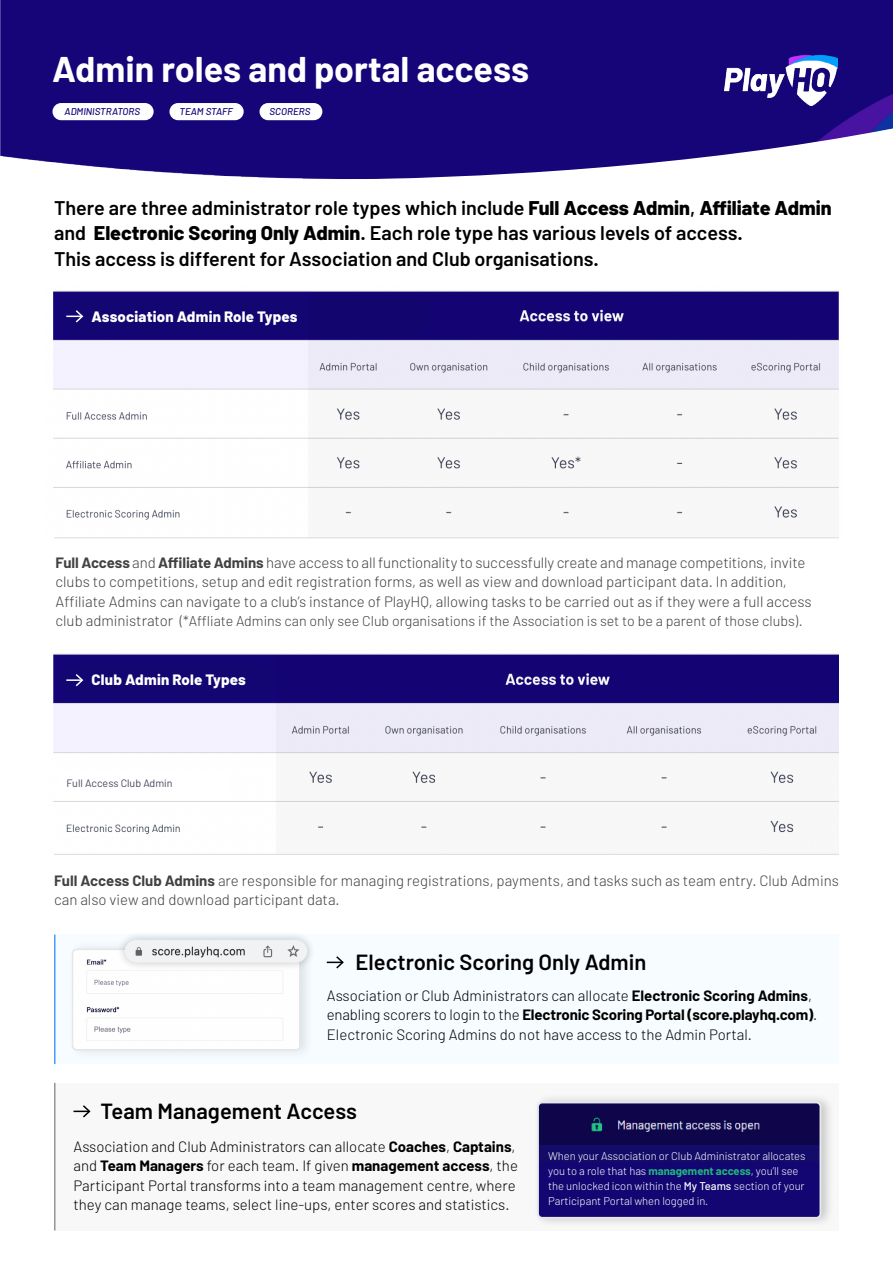
<style>
.page{position:relative;width:893px;height:1263px;background:#fff}
.page>*{position:absolute;margin:0;border:0;box-sizing:border-box;transform-origin:0 0}
.t1{font:700 35.85px "Barlow";color:#fff}
.t2{font:600 21.9px "Barlow";color:#000}
.t3{font:600 19.8px/25.5px "Barlow";color:#000}
.t4{font:300 15px/19.5px "Barlow";color:#414042}
.t5{font:300 15px/19.5px "Barlow";color:#000}
.t6{font:800 15px "Barlow";letter-spacing:.015em;color:#fff}
.t7{font:300 14.25px "Barlow";color:#414042}
.t8{font:300 11.25px/14.7px "Barlow";letter-spacing:-.005em;color:#fff}
.t9{font:10.65px "Barlow";color:#45495a}
.t10{font:italic 500 9.9px "Barlow";color:#150578}
.s1{font-weight:800}
.s2{font-weight:700}
.s3{font-size:15px}
.s4{font-weight:700;color:#1fb97d}
.s5{font-weight:500}
</style>
<div class="page">
<div style="left:54px;top:1083px;width:785px;height:147px;background:#f8f8f8"></div>
<div style="left:54px;top:934px;width:785px;height:130px;background:#f6fcff"></div>
<img style="left:0;top:0;width:893px;height:179px">
<img style="left:724px;top:55px;width:114px;height:51px">
<div style="left:52px;top:103px;width:102px;height:17px;background:#fff;border-radius:9px"></div>
<div style="left:169px;top:103px;width:75px;height:17px;background:#fff;border-radius:9px"></div>
<div style="left:260px;top:103px;width:62px;height:17px;background:#fff;border-radius:9px"></div>
<div style="left:532px;top:1092px;width:303px;height:136px;background:#000;opacity:.2"></div>
<div style="left:538px;top:1102px;width:282px;height:116px;background:#130672;border-radius:4px"></div>
<img style="left:540px;top:1104px;width:278px;height:58px">
<div style="left:537px;top:1101px;width:284px;height:118px;border:2px solid #e6e7e8;border-radius:4px"></div>
<div style="left:67px;top:939px;width:248px;height:121px;background:#000;opacity:.1"></div>
<img style="left:73px;top:950px;width:227px;height:100px">
<div style="left:72px;top:948px;width:229px;height:102px;border:1px solid #e6e7e8;border-radius:4px"></div>
<hr style="left:54px;top:1083px;width:2px;height:147px;background:#939598">
<hr style="left:54px;top:934px;width:2px;height:130px;background:#469ef7">
<img style="left:53px;top:290px;width:786px;height:230px">
<div style="left:61px;top:297px;width:368px;height:38px;background:#140672;border-radius:18px"></div>
<svg style="left:309px;top:292px;width:530px;height:228px"></svg>
<hr style="left:54px;top:537px;width:785px;height:1px;background:#dadbdc">
<svg style="left:66px;top:310px;width:18px;height:13px"></svg>
<img style="left:53px;top:653px;width:786px;height:182px">
<div style="left:61px;top:661px;width:215px;height:38px;background:#140672;border-radius:18px"></div>
<svg style="left:276px;top:655px;width:563px;height:180px"></svg>
<hr style="left:54px;top:854px;width:785px;height:1px;background:#dadbdc">
<svg style="left:66px;top:674px;width:18px;height:13px"></svg>
<div style="left:62px;top:772px;width:168px;height:26px;background:#fff"></div>
<svg style="left:327px;top:956px;width:17px;height:13px"></svg>
<svg style="left:74px;top:1105px;width:17px;height:13px"></svg>
<div style="left:115px;top:930px;width:201px;height:41px;background:#000;opacity:.25"></div>
<img style="left:122px;top:938px;width:189px;height:27px">
<h1 class="t1" style="left:52px;top:47px;width:478px">Admin roles and portal access</h1>
<p class="t10" style="left:65px;top:105px;width:77px">ADMINISTRATORS</p>
<p class="t10" style="left:180px;top:105px;width:55px">TEAM STAFF</p>
<p class="t10" style="left:270px;top:105px;width:42px">SCORERS</p>
<p class="t3" style="left:54px;top:195px;width:779px">There are three administrator role types which include <span class="s1">Full Access Admin</span>, <span class="s1">Affiliate Admin </span>and <span class="s1">Electronic Scoring Only Admin</span>. Each role type has various levels of access.<br>This access is different for Association and Club organisations.</p>
<p class="t6" style="left:92px;top:305px;width:208px">Association Admin Role Types</p>
<p class="t4" style="left:56px;top:552px;width:757px"><span class="s2">Full Access</span> and <span class="s2">Affiliate Admins</span> have access to all functionality to successfully create and manage competitions, invite clubs to competitions, setup and edit registration forms, as well as view and download participant data. In addition,<br>Affiliate Admins can navigate to a club’s instance of PlayHQ, allowing tasks to be carried out as if they were a full access</p>
<p class="t7" style="left:56px;top:612px;width:749px"><span class="s3">club administrator</span> (*Affliate Admins can only see Club organisations if the Association is set to be a parent of those clubs).</p>
<p class="t6" style="left:92px;top:669px;width:156px">Club Admin Role Types</p>
<p class="t9" style="left:66px;top:777px;width:108px">Full Access Club Admin</p>
<p class="t4" style="left:54px;top:870px;width:786px"><span class="s2">Full Access Club Admins</span> are responsible for managing registrations, payments, and tasks such as team entry. Club Admins can also view and download participant data.</p>
<h2 class="t2" style="left:356px;top:949px;width:292px">Electronic Scoring Only Admin</h2>
<p class="t5" style="left:327px;top:985px;width:492px">Association or Club Administrators can allocate <span class="s2">Electronic Scoring Admins</span>, enabling scorers to login to the <span class="s2">Electronic Scoring Portal (score.playhq.com)</span>.<br>Electronic Scoring Admins do not have access to the Admin Portal.</p>
<h2 class="t2" style="left:100px;top:1098px;width:258px">Team Management Access</h2>
<p class="t5" style="left:74px;top:1136px;width:446px">Association and Club Administrators can allocate <span class="s2">Coaches</span>, <span class="s2">Captains</span>, and <span class="s2">Team Managers</span> for each team. If given <span class="s2">management access</span>, the Participant Portal transforms into a team management centre, where they can manage teams, select line-ups, enter scores and statistics.</p>
<p class="t8" style="left:548px;top:1149px;width:259px">When your Association or Club Administrator allocates you to a role that has <span class="s4">management access</span>, you’ll see the unlocked icon within the <span class="s5">My Teams</span> section of your Participant Portal when logged in.</p>
</div>
